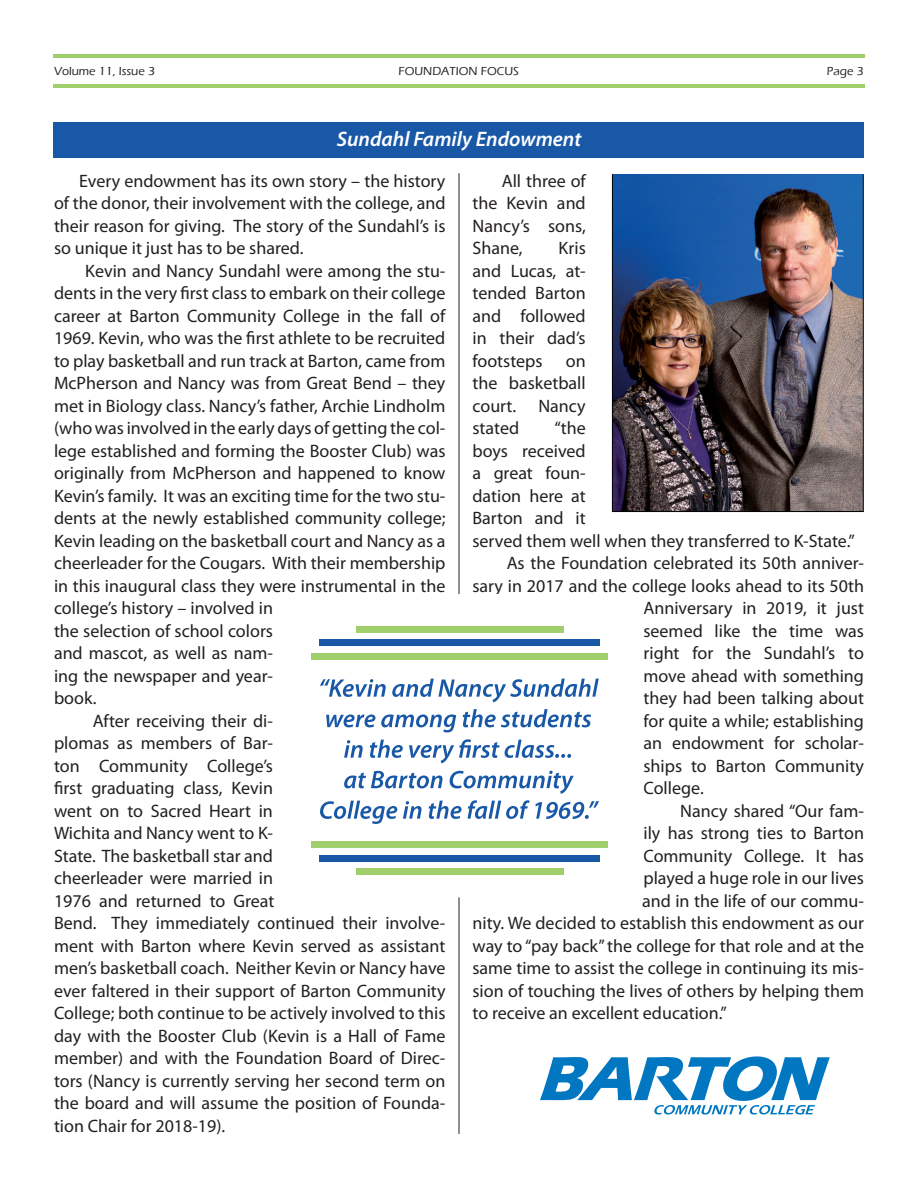
<style>
.page{position:relative;width:918px;height:1188px;background:#fff}
.page>*{position:absolute;margin:0;border:0;box-sizing:border-box;transform-origin:0 0}
.t1{font:italic 600 21px "Myriad Pro";color:#fff}
.t2{font:18px/22.5px "Myriad Pro";color:#231f20;text-align:justify}
.t3{font:500 12px "Eras ITC";color:#231f20}
</style>
<div class="page">
<div style="left:53px;top:54px;width:811px;height:33px;background:linear-gradient(to right,#a0cf6b,#a0cf6b)"></div>
<div style="left:48px;top:58px;width:824px;height:25px;background:#fff"></div>
<hr style="left:459px;top:173px;width:1px;height:961px;background:#231f20">
<div style="left:54px;top:122px;width:810px;height:36px;background:#1858a7"></div>
<div style="left:274px;top:594px;width:370px;height:303px;background:#fff;border-radius:18px"></div>
<img style="left:612px;top:174px;width:252px;height:338px">
<div style="left:311px;top:653px;width:297px;height:7px;background:#a0cf6b"></div>
<div style="left:319px;top:639px;width:281px;height:7px;background:#1858a7"></div>
<div style="left:356px;top:626px;width:207px;height:7px;background:#a0cf6b"></div>
<div style="left:311px;top:841px;width:297px;height:7px;background:#a0cf6b"></div>
<div style="left:319px;top:855px;width:281px;height:7px;background:#1858a7"></div>
<div style="left:356px;top:868px;width:207px;height:7px;background:#a0cf6b"></div>
<svg style="left:320px;top:800px;width:279px;height:24px"></svg>
<svg style="left:344px;top:771px;width:230px;height:23px"></svg>
<svg style="left:344px;top:739px;width:227px;height:24px"></svg>
<svg style="left:326px;top:709px;width:265px;height:23px"></svg>
<svg style="left:320px;top:679px;width:279px;height:23px"></svg>
<svg style="left:540px;top:1056px;width:290px;height:59px"></svg>
<p class="t3" style="left:54px;top:64px;width:102px">Volume 11, Issue 3</p>
<p class="t3" style="left:399px;top:64px;width:122px">FOUNDATION FOCUS</p>
<p class="t3" style="left:827px;top:64px;width:38px">Page 3</p>
<p class="t1" style="left:337px;top:125px;width:246px">Sundahl Family Endowment</p>
<p class="t2" style="left:54px;top:169px;width:393px;text-indent:25px">Every endowment has its own story – the history of the donor, their involvement with the college, and their reason for giving. The story of the Sundahl’s is so unique it just has to be shared.</p>
<p class="t2" style="left:85px;top:259px;width:362px">Kevin and Nancy Sundahl were among the stu-</p>
<p class="t2" style="left:54px;top:282px;width:393px">dents in the very first class to embark on their college</p>
<p class="t2" style="left:54px;top:304px;width:393px">career at Barton Community College in the fall of</p>
<p class="t2" style="left:54px;top:327px;width:393px">1969. Kevin, who was the first athlete to be recruited</p>
<p class="t2" style="left:54px;top:349px;width:393px">to play basketball and run track at Barton, came from</p>
<p class="t2" style="left:54px;top:372px;width:393px">McPherson and Nancy was from Great Bend – they</p>
<p class="t2" style="left:54px;top:394px;width:393px">met in Biology class. Nancy’s father, Archie Lindholm</p>
<p class="t2" style="left:54px;top:417px;width:393px">(who was involved in the early days of getting the col-</p>
<p class="t2" style="left:54px;top:439px;width:393px">lege established and forming the Booster Club) was</p>
<p class="t2" style="left:54px;top:462px;width:393px">originally from McPherson and happened to know</p>
<p class="t2" style="left:54px;top:484px;width:393px">Kevin’s family. It was an exciting time for the two stu-</p>
<p class="t2" style="left:54px;top:507px;width:393px">dents at the newly established community college;</p>
<p class="t2" style="left:54px;top:529px;width:393px">Kevin leading on the basketball court and Nancy as a</p>
<p class="t2" style="left:54px;top:552px;width:393px">cheerleader for the Cougars. With their membership</p>
<p class="t2" style="left:54px;top:574px;width:393px">in this inaugural class they were instrumental in the</p>
<p class="t2" style="left:54px;top:597px;width:221px">college’s history – involved in</p>
<p class="t2" style="left:54px;top:619px;width:221px">the selection of school colors</p>
<p class="t2" style="left:54px;top:642px;width:221px">and mascot, as well as nam-</p>
<p class="t2" style="left:54px;top:664px;width:221px">ing the newspaper and year-</p>
<p class="t2" style="left:54px;top:687px;width:44px">book.</p>
<p class="t2" style="left:93px;top:709px;width:182px">After receiving their di-</p>
<p class="t2" style="left:54px;top:732px;width:221px">plomas as members of Bar-</p>
<p class="t2" style="left:54px;top:754px;width:221px">ton Community College’s</p>
<p class="t2" style="left:54px;top:777px;width:221px">first graduating class, Kevin</p>
<p class="t2" style="left:54px;top:799px;width:220px">went on to Sacred Heart in</p>
<p class="t2" style="left:54px;top:822px;width:220px">Wichita and Nancy went to K-</p>
<p class="t2" style="left:54px;top:844px;width:221px">State. The basketball star and</p>
<p class="t2" style="left:54px;top:867px;width:221px">cheerleader were married in</p>
<p class="t2" style="left:54px;top:889px;width:222px">1976 and returned to Great</p>
<p class="t2" style="left:54px;top:912px;width:393px">Bend. They immediately continued their involve-</p>
<p class="t2" style="left:54px;top:934px;width:393px">ment with Barton where Kevin served as assistant</p>
<p class="t2" style="left:54px;top:957px;width:393px">men’s basketball coach. Neither Kevin or Nancy have</p>
<p class="t2" style="left:54px;top:979px;width:393px">ever faltered in their support of Barton Community</p>
<p class="t2" style="left:54px;top:1002px;width:393px">College; both continue to be actively involved to this</p>
<p class="t2" style="left:54px;top:1024px;width:393px">day with the Booster Club (Kevin is a Hall of Fame</p>
<p class="t2" style="left:54px;top:1047px;width:393px">member) and with the Foundation Board of Direc-</p>
<p class="t2" style="left:54px;top:1069px;width:393px">tors (Nancy is currently serving her second term on</p>
<p class="t2" style="left:54px;top:1092px;width:393px">the board and will assume the position of Founda-</p>
<p class="t2" style="left:54px;top:1114px;width:173px">tion Chair for 2018-19).</p>
<p class="t2" style="left:472px;top:169px;width:115px;text-indent:29px">All three of the Kevin and Nancy’s sons, Shane,</p>
<p class="t2" style="left:472px;top:237px;width:115px;text-indent:86px">Kris and Lucas, at&shy;tended Barton and followed in their dad’s footsteps</p>
<p class="t2" style="left:472px;top:349px;width:115px;text-indent:93px">on the basketball court. Nancy stated</p>
<p class="t2" style="left:554px;top:417px;width:33px">“the</p>
<p class="t2" style="left:472px;top:439px;width:115px">boys received</p>
<p class="t2" style="left:472px;top:462px;width:115px">a great foun-</p>
<p class="t2" style="left:472px;top:484px;width:115px">dation here at</p>
<p class="t2" style="left:472px;top:507px;width:115px">Barton and it</p>
<p class="t2" style="left:472px;top:529px;width:384px">served them well when they transferred to K-State.”</p>
<p class="t2" style="left:507px;top:552px;width:359px">As the Foundation celebrated its 50th anniver-</p>
<p class="t2" style="left:472px;top:574px;width:393px">sary in 2017 and the college looks ahead to its 50th</p>
<p class="t2" style="left:644px;top:597px;width:222px">Anniversary in 2019, it just</p>
<p class="t2" style="left:644px;top:619px;width:222px">seemed like the time was</p>
<p class="t2" style="left:644px;top:642px;width:222px">right for the Sundahl’s to</p>
<p class="t2" style="left:644px;top:664px;width:222px">move ahead with something</p>
<p class="t2" style="left:644px;top:687px;width:222px">they had been talking about</p>
<p class="t2" style="left:644px;top:709px;width:222px">for quite a while; establishing</p>
<p class="t2" style="left:644px;top:732px;width:222px">an endowment for scholar-</p>
<p class="t2" style="left:644px;top:754px;width:222px">ships to Barton Community</p>
<p class="t2" style="left:644px;top:777px;width:62px">College.</p>
<p class="t2" style="left:680px;top:799px;width:185px">Nancy shared “Our fam-</p>
<p class="t2" style="left:644px;top:822px;width:222px">ily has strong ties to Barton</p>
<p class="t2" style="left:644px;top:844px;width:222px">Community College. It has</p>
<p class="t2" style="left:644px;top:867px;width:222px">played a huge role in our lives</p>
<p class="t2" style="left:642px;top:889px;width:224px">and in the life of our commu-</p>
<p class="t2" style="left:472px;top:912px;width:393px">nity. We decided to establish this endowment as our</p>
<p class="t2" style="left:472px;top:934px;width:393px">way to “pay back” the college for that role and at the</p>
<p class="t2" style="left:472px;top:957px;width:393px">same time to assist the college in continuing its mis-</p>
<p class="t2" style="left:472px;top:979px;width:393px">sion of touching the lives of others by helping them</p>
<p class="t2" style="left:472px;top:1002px;width:256px">to receive an excellent education.”</p>
</div>
